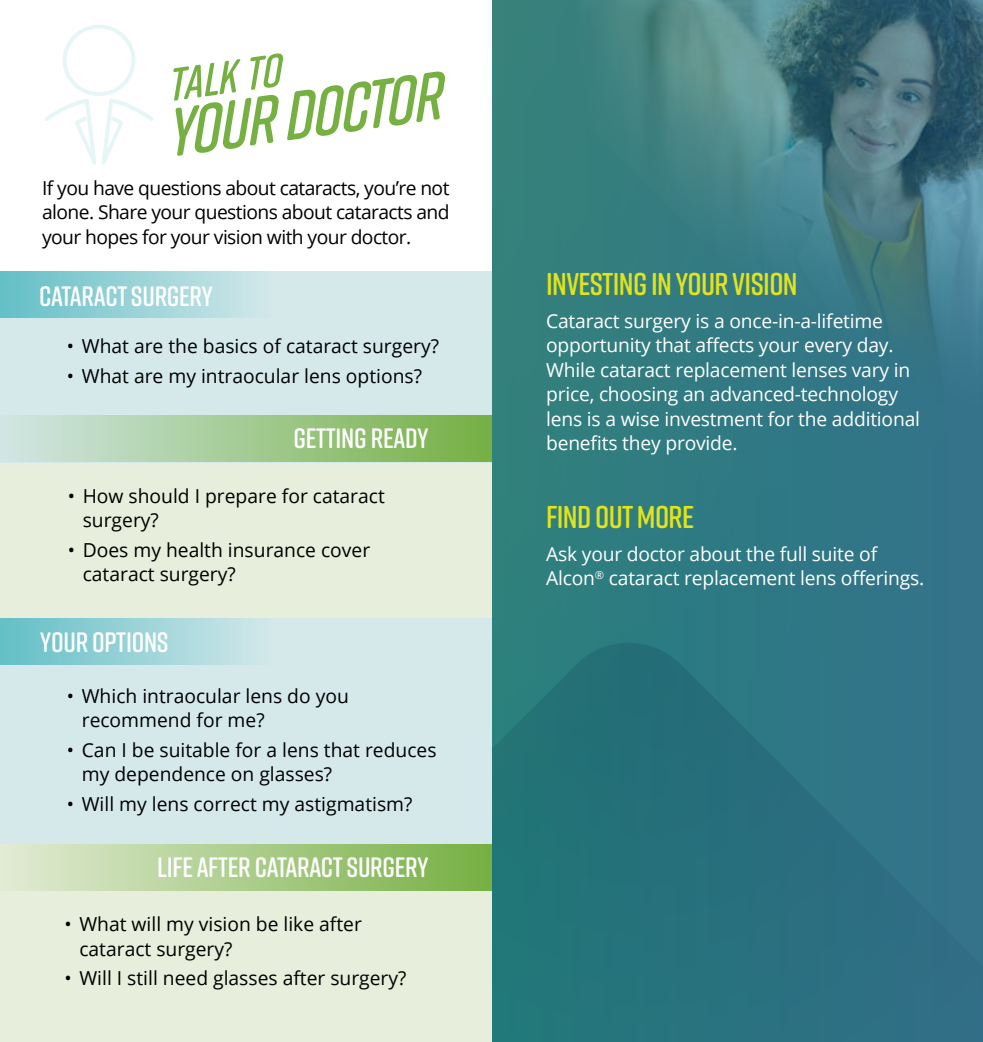
<style>
.page{position:relative;width:983px;height:1042px;background:#fff}
.page>*{position:absolute;margin:0;border:0;box-sizing:border-box;transform-origin:0 0}
.t1{font:italic 600 67.73px "Rift Soft";color:#76b043}
.t2{font:italic 600 46.02px "Rift Soft";color:#76b043}
.t3{font:600 31.5px "Rift Soft";letter-spacing:-.02em;color:#e2e41a}
.t4{font:600 28px "Rift Soft";letter-spacing:-.01em;color:#fff}
.t5{font:19.25px/24.5px "Open Sans";color:#000}
.t6{font:19.25px/24.5px "Open Sans";letter-spacing:-.01em;color:#fff}
</style>
<div class="page">
<div style="left:0;top:0;width:982px;height:1042px;background:#33807d"></div>
<svg style="left:491px;top:635px;width:491px;height:407px;fill:#2a727f"></svg>
<div style="left:0;top:0;width:491px;height:1042px;background:#fff"></div>
<img style="left:587px;top:0;width:395px;height:613px">
<div style="left:0;top:271px;width:491px;height:192px;background:#d5e9eb"></div>
<div style="left:0;top:618px;width:491px;height:226px;background:#d5e9eb"></div>
<div style="left:0;top:463px;width:491px;height:155px;background:#e7eedb"></div>
<div style="left:0;top:844px;width:491px;height:198px;background:#e7eedb"></div>
<div style="left:63px;top:25px;width:72px;height:71px;border:4px solid #009ba7;border-radius:50%"></div>
<svg style="left:45px;top:101px;width:108px;height:64px"></svg>
<div style="left:0;top:271px;width:273px;height:46px;background:linear-gradient(to right,#63bfc6,#d3e8ea)"></div>
<div style="left:0;top:415px;width:491px;height:46px;background:linear-gradient(to right,#d1e6e5,#76b043)"></div>
<div style="left:0;top:844px;width:491px;height:46px;background:linear-gradient(to right,#e2ebd5,#76b043)"></div>
<div style="left:0;top:618px;width:273px;height:46px;background:linear-gradient(to right,#63bfc6,#d3e8ea)"></div>
<h2 class="t2" style="left:163px;top:53px;width:116px;rotate:-8deg">Talk to</h2>
<h1 class="t1" style="left:159px;top:86px;width:279px;rotate:-8deg">Your Doctor</h1>
<p class="t5" style="left:42px;top:175px;width:409px;text-align:justify">If you have questions about cataracts, you’re not alone. Share your questions about cataracts and your hopes for your vision with your doctor.</p>
<h3 class="t4" style="left:39px;top:277px;width:175px">CATARACT SURGERY</h3>
<p class="t5" style="left:67px;top:333px;width:373px">• What are the basics of cataract surgery?</p>
<p class="t5" style="left:67px;top:363px;width:356px">• What are my intraocular lens options?</p>
<h3 class="t4" style="left:293px;top:418px;width:137px">GETTING READY</h3>
<p class="t5" style="left:83px;top:483px;width:303px;text-indent:-15px">• How should I prepare for cataract surgery?</p>
<p class="t5" style="left:83px;top:537px;width:289px;text-indent:-15px">• Does my health insurance cover cataract surgery?</p>
<h3 class="t4" style="left:40px;top:622px;width:130px">YOUR OPTIONS</h3>
<p class="t5" style="left:82px;top:683px;width:268px;text-indent:-15px">• Which intraocular lens do you recommend for me?</p>
<p class="t5" style="left:82px;top:737px;width:356px;text-indent:-15px">• Can I be suitable for a lens that reduces my dependence on glasses?</p>
<p class="t5" style="left:67px;top:791px;width:347px">• Will my lens correct my astigmatism?</p>
<h3 class="t4" style="left:157px;top:847px;width:273px">LIFE AFTER CATARACT SURGERY</h3>
<p class="t5" style="left:79px;top:911px;width:284px;text-indent:-15px">• What will my vision be like after cataract surgery?</p>
<p class="t5" style="left:64px;top:965px;width:343px">• Will I still need glasses after surgery?</p>
<h3 class="t3" style="left:546px;top:262px;width:253px">INVESTING IN YOUR VISION</h3>
<p class="t6" style="left:546px;top:308px;width:375px">Cataract surgery is a once-in-a-lifetime opportunity that affects your every day.<br>While cataract replacement lenses vary in price, choosing an advanced-technology lens is a wise investment for the additional benefits they provide.</p>
<h3 class="t3" style="left:546px;top:495px;width:150px">FIND OUT MORE</h3>
<p class="t6" style="left:546px;top:541px;width:379px">Ask your doctor about the full suite of<br>Alcon<sup>®</sup> cataract replacement lens offerings.</p>
</div>
